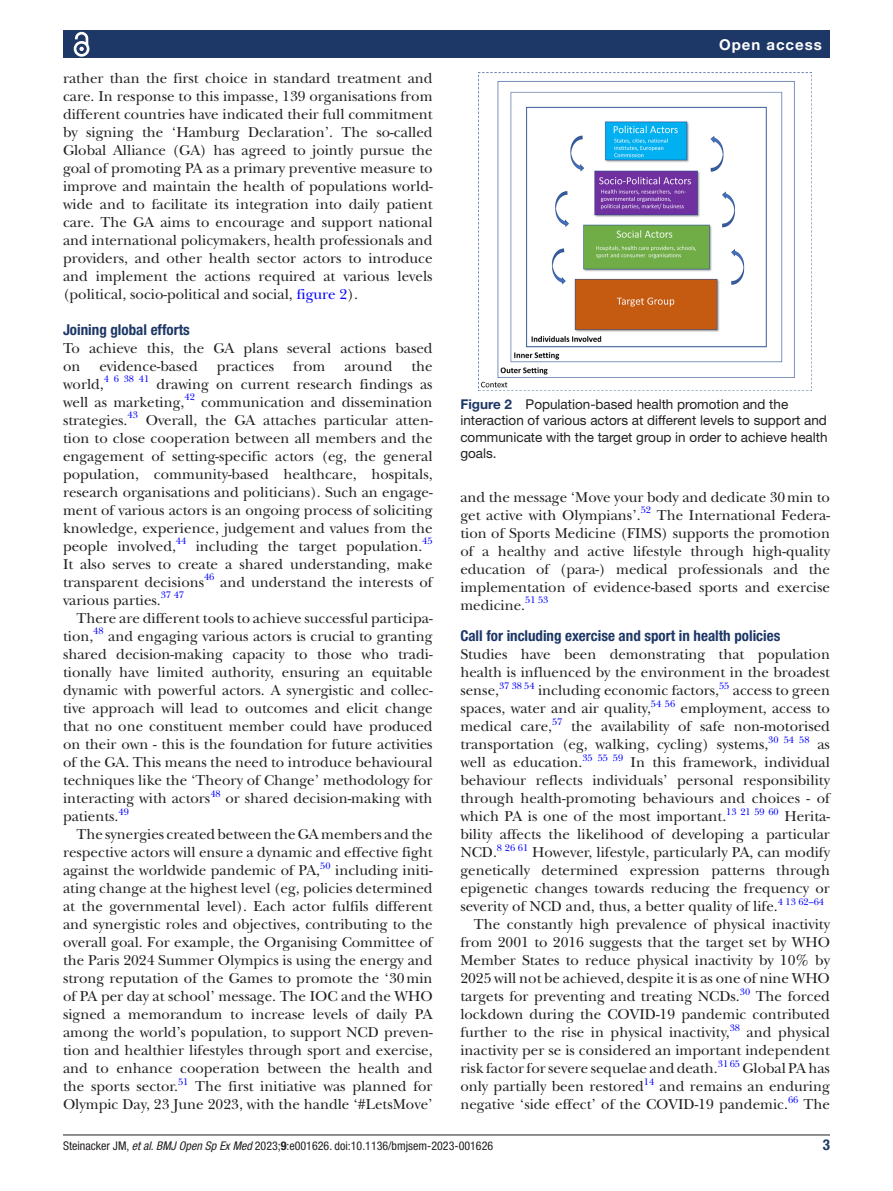
<style>
.page{position:relative;width:893px;height:1191px;background:#fff}
.page>*{position:absolute;margin:0;border:0;box-sizing:border-box;transform-origin:0 0}
.t1{font:15px/18px "New Baskerville";color:#231f20;text-align:justify}
.t2{font:700 condensed 15px "Helvetica Neue LT Std";color:#1d3766}
.t3{font:700 15px "Helvetica Neue LT Std";letter-spacing:.065em;color:#fff}
.t4{font:13.5px/16.5px "Helvetica Neue LT Std";color:#231f20}
.t5{font:condensed 12px "Helvetica Neue LT Std";color:#231f20}
.t6{font:9.9px "New Baskerville";color:#00f}
.s1{color:#00f}
.s2{font-weight:700;color:#1d3766}
.s3{font-style:italic}
.s4{font-weight:700}
</style>
<div class="page">
<hr style="left:63px;top:1134px;width:767px;height:1px;background:#231f20">
<div style="left:63px;top:31px;width:767px;height:27px;background:#1d3766"></div>
<svg style="left:73px;top:31px;width:17px;height:26px"></svg>
<img style="left:480px;top:81px;width:315px;height:307px">
<p class="t1" style="left:63px;top:69px;width:371px">rather than the first choice in standard treatment and care. In response to this impasse, 139 organisations from different countries have indicated their full commitment by signing the ‘Hamburg Declaration’. The so-called Global Alliance (GA) has agreed to jointly pursue the goal of promoting PA as a primary preventive measure to improve and maintain the health of populations world&shy;wide and to facilitate its integration into daily patient care. The GA aims to encourage and support national and international policymakers, health professionals and providers, and other health sector actors to introduce and implement the actions required at various levels (political, socio-political and social, <span class="s1">figure 2</span>).</p>
<p class="t2" style="left:63px;top:321px;width:128px">Joining global efforts</p>
<p class="t1" style="left:63px;top:339px;width:371px">To achieve this, the GA plans several actions based on</p>
<p class="t1" style="left:99px;top:357px;width:100px">evidence-based</p>
<p class="t1" style="left:217px;top:357px;width:59px">practices</p>
<p class="t1" style="left:293px;top:357px;width:34px">from</p>
<p class="t1" style="left:344px;top:357px;width:50px">around</p>
<p class="t1" style="left:411px;top:357px;width:23px">the</p>
<p class="t1" style="left:63px;top:375px;width:42px">world,</p>
<p class="t6" style="left:104px;top:373px;width:47px">4 6 38 41</p>
<p class="t1" style="left:63px;top:375px;width:371px;text-indent:93px">drawing on current research findings as well as marketing,</p>
<p class="t6" style="left:184px;top:391px;width:12px">42</p>
<p class="t1" style="left:201px;top:393px;width:233px">communication and dissemination</p>
<p class="t1" style="left:63px;top:411px;width:66px">strategies.</p>
<p class="t6" style="left:127px;top:409px;width:12px">43</p>
<p class="t1" style="left:63px;top:411px;width:371px;text-indent:83px">Overall, the GA attaches particular atten&shy;tion to close cooperation between all members and the engagement of setting-specific actors (eg, the general population, community-based healthcare, hospitals, research organisations and politicians). Such an engage&shy;ment of various actors is an ongoing process of soliciting knowledge, experience, judgement and values from the people involved,</p>
<p class="t6" style="left:176px;top:535px;width:12px">44</p>
<p class="t1" style="left:196px;top:537px;width:228px">including the target population.</p>
<p class="t6" style="left:422px;top:535px;width:12px">45</p>
<p class="t1" style="left:63px;top:555px;width:371px">It also serves to create a shared understanding, make transparent decisions</p>
<p class="t6" style="left:204px;top:571px;width:12px">46</p>
<p class="t1" style="left:220px;top:573px;width:214px">and understand the interests of</p>
<p class="t6" style="left:161px;top:589px;width:25px">37 47</p>
<p class="t1" style="left:63px;top:609px;width:371px;text-indent:14px">There are different tools to achieve successful participa&shy;tion,</p>
<p class="t1" style="left:63px;top:591px;width:99px">various parties.</p>
<p class="t6" style="left:93px;top:625px;width:12px">48</p>
<p class="t1" style="left:63px;top:627px;width:371px;text-indent:45px">and engaging various actors is crucial to granting shared decision-making capacity to those who tradi&shy;tionally have limited authority, ensuring an equitable dynamic with powerful actors. A synergistic and collec&shy;tive approach will lead to outcomes and elicit change that no one constituent member could have produced on their own - this is the foundation for future activities of the GA. This means the need to introduce behavioural techniques like the ‘Theory of Change’ methodology for interacting with actors</p>
<p class="t6" style="left:210px;top:787px;width:12px">48</p>
<p class="t1" style="left:226px;top:789px;width:209px">or shared decision-making with</p>
<p class="t1" style="left:63px;top:807px;width:67px">patients.<sup>49</sup></p>
<p class="t1" style="left:76px;top:825px;width:358px">The synergies created between the GA members and the</p>
<p class="t1" style="left:63px;top:843px;width:371px">respective actors will ensure a dynamic and effective fight</p>
<p class="t1" style="left:63px;top:861px;width:259px">against the worldwide pandemic of PA,</p>
<p class="t6" style="left:320px;top:859px;width:12px">50</p>
<p class="t1" style="left:63px;top:861px;width:371px;text-indent:272px">including initi&shy;ating change at the highest level (eg, policies determined at the governmental level). Each actor fulfils different and synergistic roles and objectives, contributing to the overall goal. For example, the Organising Committee of the Paris 2024 Summer Olympics is using the energy and strong reputation of the Games to promote the ‘30min of PA per day at school’ message. The IOC and the WHO signed a memorandum to increase levels of daily PA among the world’s population, to support NCD preven&shy;tion and healthier lifestyles through sport and exercise, and to enhance cooperation between the health and the sports sector.<sup>51</sup> The first initiative was planned for Olympic Day, 23 June 2023, with the handle ‘#LetsMove’</p>
<p class="t3" style="left:719px;top:35px;width:104px">Open access</p>
<p class="t4" style="left:460px;top:395px;width:369px"><span class="s2">Figure 2</span> Population-based health promotion and the interaction of various actors at different levels to support and communicate with the target group in order to achieve health goals.</p>
<p class="t1" style="left:460px;top:488px;width:371px">and the message ‘Move your body and dedicate 30min to get active with Olympians’.<sup>52</sup> The International Federa&shy;tion of Sports Medicine (FIMS) supports the promotion of a healthy and active lifestyle through high-quality education of (para-) medical professionals and the implementation of evidence-based sports and exercise medicine.</p>
<p class="t6" style="left:525px;top:594px;width:25px">51 53</p>
<p class="t2" style="left:460px;top:627px;width:322px">Call for including exercise and sport in health policies</p>
<p class="t1" style="left:460px;top:645px;width:371px">Studies have been demonstrating that population health is influenced by the environment in the broadest sense,</p>
<p class="t6" style="left:499px;top:679px;width:37px">37 38 54</p>
<p class="t1" style="left:538px;top:681px;width:183px">including economic factors,</p>
<p class="t6" style="left:719px;top:679px;width:12px">55</p>
<p class="t1" style="left:733px;top:681px;width:99px">access to green</p>
<p class="t1" style="left:460px;top:699px;width:192px">spaces, water and air quality,</p>
<p class="t6" style="left:651px;top:697px;width:26px">54 56</p>
<p class="t1" style="left:681px;top:699px;width:151px">employment, access to</p>
<p class="t1" style="left:460px;top:717px;width:93px">medical care,</p>
<p class="t6" style="left:552px;top:715px;width:12px">57</p>
<p class="t1" style="left:460px;top:717px;width:371px;text-indent:111px">the availability of safe non-motorised transportation (eg, walking, cycling) systems,</p>
<p class="t6" style="left:768px;top:733px;width:43px">30 54 58</p>
<p class="t1" style="left:817px;top:735px;width:14px">as</p>
<p class="t1" style="left:460px;top:753px;width:124px">well as education.</p>
<p class="t6" style="left:582px;top:751px;width:42px">35 55 59</p>
<p class="t1" style="left:460px;top:753px;width:371px;text-indent:170px">In this framework, individual behaviour reflects individuals’ personal responsibility through health-promoting behaviours and choices - of which PA is one of the most important.</p>
<p class="t6" style="left:726px;top:805px;width:54px">13 21 59 60</p>
<p class="t1" style="left:460px;top:807px;width:371px;text-indent:324px">Herita&shy;bility affects the likelihood of developing a particular NCD.</p>
<p class="t6" style="left:497px;top:841px;width:33px">8 26 61</p>
<p class="t1" style="left:460px;top:843px;width:371px;text-indent:72px">However, lifestyle, particularly PA, can modify genetically determined expression patterns through epigenetic changes towards reducing the frequency or severity of NCD and, thus, a better quality of life.</p>
<p class="t6" style="left:778px;top:895px;width:48px">4 13 62–64</p>
<p class="t1" style="left:460px;top:915px;width:371px;text-indent:14px">The constantly high prevalence of physical inactivity from 2001 to 2016 suggests that the target set by WHO Member States to reduce physical inactivity by 10% by 2025 will not be achieved, despite it is as one of nine WHO targets for preventing and treating NCDs.</p>
<p class="t6" style="left:740px;top:985px;width:12px">30</p>
<p class="t1" style="left:460px;top:987px;width:371px;text-indent:295px">The forced lockdown during the COVID-19 pandemic contributed further to the rise in physical inactivity,</p>
<p class="t6" style="left:730px;top:1021px;width:12px">38</p>
<p class="t1" style="left:460px;top:1023px;width:371px;text-indent:286px">and physical inactivity per se is considered an important independent risk factor for severe sequelae and death.</p>
<p class="t6" style="left:718px;top:1057px;width:24px">31 65</p>
<p class="t1" style="left:742px;top:1059px;width:89px">Global PA has</p>
<p class="t1" style="left:460px;top:1077px;width:185px">only partially been restored</p>
<p class="t6" style="left:644px;top:1075px;width:12px">14</p>
<p class="t1" style="left:460px;top:1077px;width:371px;text-indent:199px">and remains an enduring negative ‘side effect’ of the COVID-19 pandemic.</p>
<p class="t6" style="left:788px;top:1093px;width:12px">66</p>
<p class="t1" style="left:804px;top:1095px;width:28px">The</p>
<p class="t5" style="left:63px;top:1138px;width:432px">Steinacker JM, <span class="s3">et al</span>. <span class="s3">BMJ Open Sp Ex Med</span> 2023;<span class="s4">9</span>:e001626. doi:10.1136/bmjsem-2023-001626</p>
<p class="t2" style="left:823px;top:1135px;width:9px">3</p>
</div>
